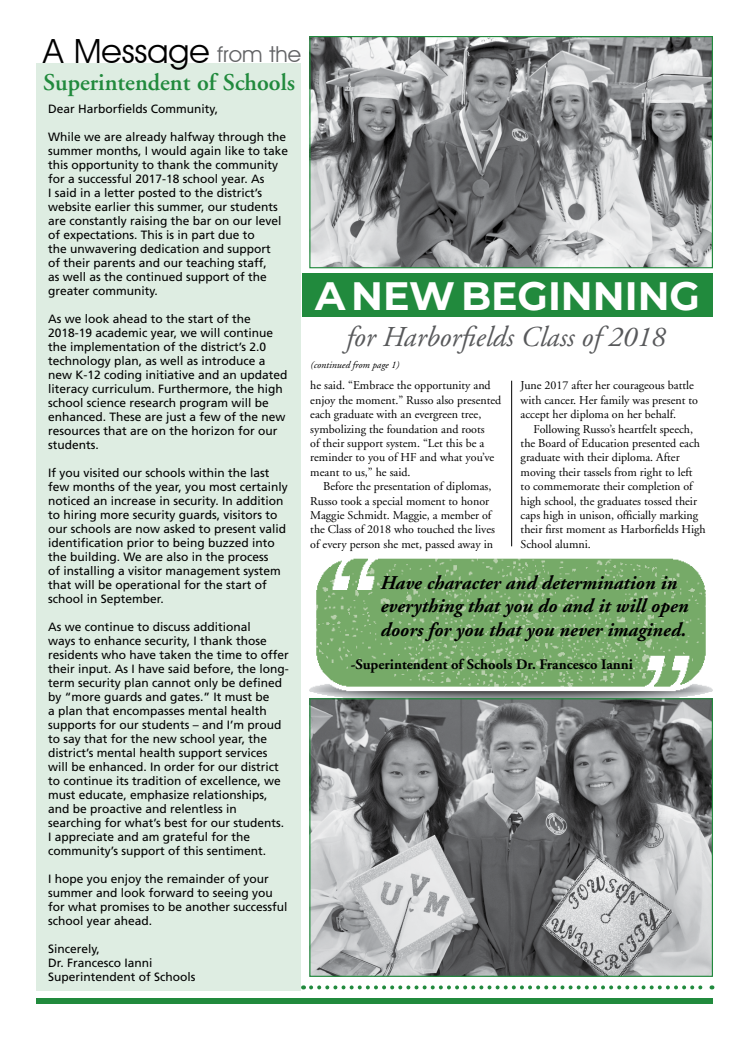
<style>
.page{position:relative;width:749px;height:1037px;background:#fff}
.page>*{position:absolute;margin:0;border:0;box-sizing:border-box;transform-origin:0 0}
.t1{font:700 39.5px "Montserrat";color:#fff}
.t2{font:33.3px "Avant Garde IT Cby BT";color:#000}
.t3{font:italic 28.8px "Adobe Garamond";color:#58595b}
.t4{font:600 24px "Adobe Garamond";color:#218a3d}
.t5{font:italic 700 19.5px/23.6px "Adobe Garamond";color:#000}
.t6{font:700 14.5px "Adobe Garamond";color:#000}
.t7{font:12px/14px "Frutiger";color:#000}
.t8{font:12px/14.4px "Adobe Garamond";color:#000}
.t9{font:italic 10px "Adobe Garamond";color:#000}
.s1{font-size:22px;color:#636466}
</style>
<div class="page">
<img style="left:310px;top:558px;width:402px;height:140px">
<div style="left:36px;top:63px;width:265px;height:927px;background:#deede2"></div>
<div style="left:36px;top:998px;width:677px;height:5px;background:#218a3d"></div>
<img style="left:311px;top:38px;width:400px;height:228px">
<div style="left:309px;top:36px;width:404px;height:232px;border:1px solid #218a3d"></div>
<img style="left:311px;top:700px;width:400px;height:275px">
<div style="left:309px;top:698px;width:404px;height:279px;border:1px solid #218a3d"></div>
<svg style="left:311px;top:985px;width:401px;height:4px"></svg>
<div style="left:303px;top:273px;width:410px;height:44px;background:#218a3d"></div>
<hr style="left:511px;top:381px;width:1px;height:165px;background:#000">
<h2 class="t2" style="left:44px;top:31px;width:259px">A Message <span class="s1">from the</span></h2>
<h3 class="t4" style="left:43px;top:69px;width:254px">Superintendent of Schools</h3>
<p class="t7" style="left:48px;top:101px;width:171px">Dear Harborfields Community,</p>
<p class="t7" style="left:48px;top:129px;width:242px">While we are already halfway through the summer months, I would again like to take this opportunity to thank the community for a successful 2017-18 school year. As<br>I said in a letter posted to the district’s website earlier this summer, our students are constantly raising the bar on our level of expectations. This is in part due to<br>the unwavering dedication and support<br>of their parents and our teaching staff,<br>as well as the continued support of the greater community.</p>
<p class="t7" style="left:48px;top:311px;width:241px">As we look ahead to the start of the 2018-19 academic year, we will continue the implementation of the district’s 2.0 technology plan, as well as introduce a new K-12 coding initiative and an updated literacy curriculum. Furthermore, the high school science research program will be enhanced. These are just a few of the new resources that are on the horizon for our students.</p>
<p class="t7" style="left:48px;top:466px;width:241px">If you visited our schools within the last few months of the year, you most certainly noticed an increase in security. In addition to hiring more security guards, visitors to our schools are now asked to present valid identification prior to being buzzed into the building. We are also in the process<br>of installing a visitor management system that will be operational for the start of school in September.</p>
<p class="t7" style="left:48px;top:620px;width:242px">As we continue to discuss additional<br>ways to enhance security, I thank those residents who have taken the time to offer their input. As I have said before, the long&shy;term security plan cannot only be defined by “more guards and gates.” It must be<br>a plan that encompasses mental health supports for our students – and I’m proud to say that for the new school year, the district’s mental health support services will be enhanced. In order for our district to continue its tradition of excellence, we must educate, emphasize relationships, and be proactive and relentless in searching for what’s best for our students.<br>I appreciate and am grateful for the community’s support of this sentiment.</p>
<p class="t7" style="left:48px;top:872px;width:241px">I hope you enjoy the remainder of your summer and look forward to seeing you for what promises to be another successful school year ahead.</p>
<p class="t7" style="left:48px;top:942px;width:149px">Sincerely,<br>Dr. Francesco Ianni<br>Superintendent of Schools</p>
<h1 class="t1" style="left:315px;top:271px;width:386px">A NEW BEGINNING</h1>
<h3 class="t3" style="left:345px;top:322px;width:321px">for Harborfields Class of 2018</h3>
<p class="t9" style="left:310px;top:359px;width:90px">(continued from page 1)</p>
<p class="t8" style="left:310px;top:379px;width:192px">he said. “Embrace the opportunity and enjoy the moment.” Russo also presented each graduate with an evergreen tree, symbolizing the foundation and roots<br>of their support system. “Let this be a reminder to you of HF and what you’ve meant to us,” he said.</p>
<p class="t8" style="left:310px;top:480px;width:186px;text-indent:13px">Before the presentation of diplomas, Russo took a special moment to honor Maggie Schmidt. Maggie, a member of the Class of 2018 who touched the lives of every person she met, passed away in</p>
<p class="t8" style="left:521px;top:379px;width:179px">June 2017 after her courageous battle with cancer. Her family was present to accept her diploma on her behalf.</p>
<p class="t8" style="left:521px;top:422px;width:186px;text-indent:13px">Following Russo’s heartfelt speech, the Board of Education presented each graduate with their diploma. After moving their tassels from right to left<br>to commemorate their completion of high school, the graduates tossed their caps high in unison, officially marking their first moment as Harborfields High School alumni.</p>
<h3 class="t5" style="left:380px;top:571px;width:309px">Have character and determination in everything that you do and it will open doors for you that you never imagined.</h3>
<p class="t6" style="left:351px;top:657px;width:284px">-Superintendent of Schools Dr. Francesco Ianni</p>
</div>
